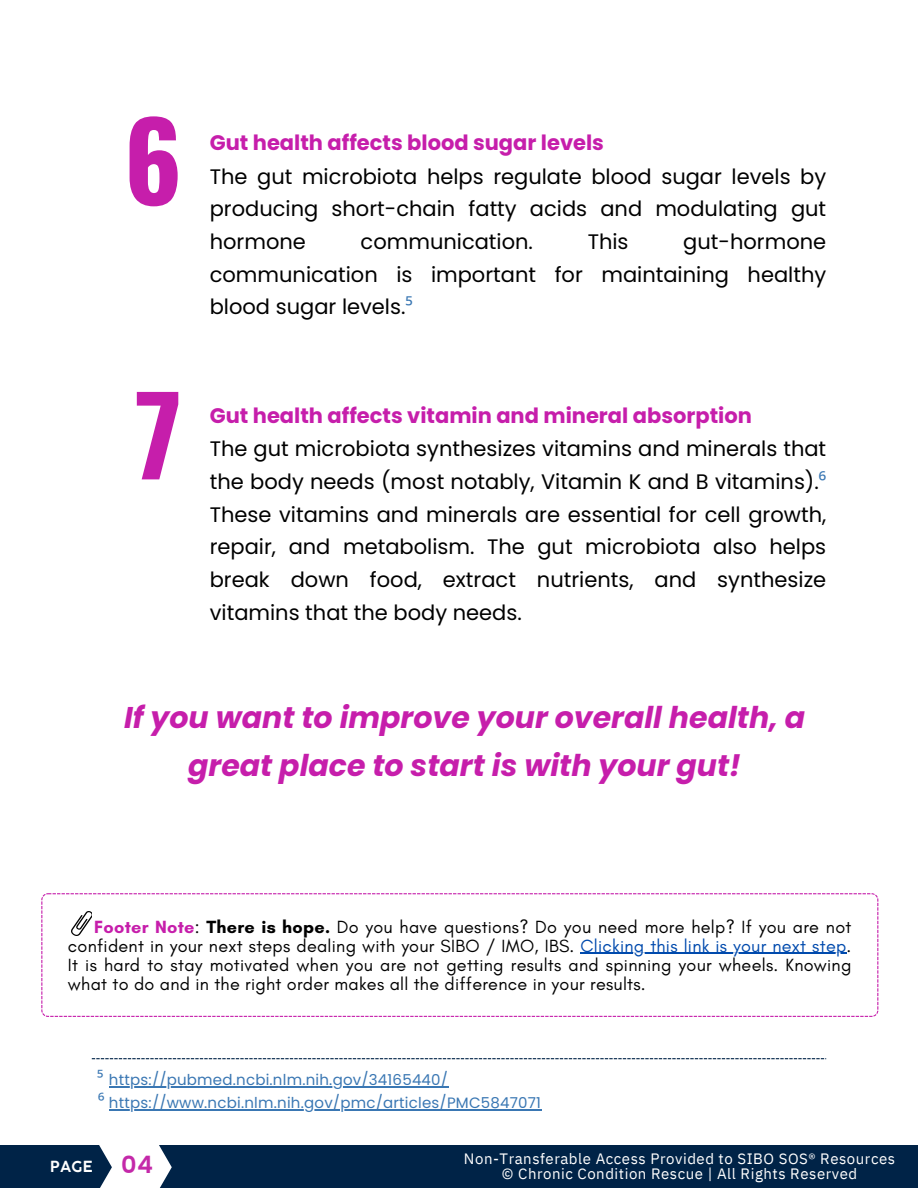
<style>
.page{position:relative;width:918px;height:1188px;background:#fff}
.page>*{position:absolute;margin:0;border:0;box-sizing:border-box;transform-origin:0 0}
.t1{font:700 108px "Oswald";color:#c61eab}
.t2{font:italic 700 30px/47.2px "Poppins";color:#c61eab;text-align:center}
.t3{font:600 24px "Poppins";color:#c429a9}
.t4{font:21px/32.7px "Poppins";color:#000;text-align:justify}
.t5{font:700 21px "Poppins";color:#c61eab}
.t6{font:18px/19.2px "Glacial Indifference";letter-spacing:.015em;color:#000;text-align:right}
.t7{font:18px "Noto Sans";color:#3a77b3}
.t8{font:15px "Poppins";letter-spacing:.015em;color:#3a77b3}
.t9{font:15px/14.7px "IBM Plex Sans";letter-spacing:.035em;color:#fff;text-align:center}
.t10{font:600 15px "COCOGOOSE";color:#fff}
.s1{font-family:"Noto Sans";color:#3a77b3}
.s2{font-weight:700;color:#c61eab}
.s3{font-weight:700}
.s4{color:#004aad}
</style>
<div class="page">
<div style="left:0;top:1146px;width:918px;height:42px;background:#002347"></div>
<svg style="left:98px;top:1145px;width:74px;height:43px"></svg>
<hr style="left:109px;top:1086px;width:339px;height:1px;background:#3a77b3">
<svg style="left:92px;top:1058px;width:734px;height:1px"></svg>
<hr style="left:109px;top:1109px;width:432px;height:2px;background:#3a77b3">
<svg style="left:41px;top:893px;width:837px;height:124px"></svg>
<hr style="left:581px;top:953px;width:266px;height:1px;background:#004aad">
<img style="left:72px;top:911px;width:20px;height:25px">
<p class="t1" style="left:124px;top:76px;width:60px">6</p>
<h3 class="t1" style="left:135px;top:351px;width:49px">7</h3>
<p class="t5" style="left:210px;top:128px;width:396px">Gut health affects blood sugar levels</p>
<h2 class="t4" style="left:210px;top:160px;width:618px">The gut microbiota helps regulate blood sugar levels by producing short-chain fatty acids and modulating gut hormone</h2>
<h2 class="t4" style="left:361px;top:225px;width:174px">communication.</h2>
<h2 class="t4" style="left:588px;top:225px;width:42px">This</h2>
<h2 class="t4" style="left:210px;top:225px;width:618px;text-indent:473px">gut-hormone communication is important for maintaining healthy blood sugar levels.<span class="s1">⁵</span></h2>
<h2 class="t5" style="left:210px;top:401px;width:544px">Gut health affects vitamin and mineral absorption</h2>
<h3 class="t4" style="left:210px;top:433px;width:618px">The gut microbiota synthesizes vitamins and minerals that the body needs (most notably, Vitamin K and B vitamins).<span class="s1">⁶<br></span>These vitamins and minerals are essential for cell growth, repair, and metabolism. The gut microbiota also helps break down food, extract nutrients, and synthesize vitamins that the body needs.</h3>
<h1 class="t2" style="left:124px;top:694px;width:683px">If you want to improve your overall health, a great place to start is with your gut!</h1>
<p class="t6" style="left:68px;top:917px;width:785px"><span class="s2">Footer Note</span>: <span class="s3">There is hope.</span> Do you have questions? Do you need more help? If you are not confident in your next steps dealing with your SIBO / IMO, IBS. <span class="s4">Clicking this link is your next step</span>.</p>
<p class="t6" style="left:68px;top:955px;width:785px;text-align:left">It is hard to stay motivated when you are not getting results and spinning your wheels. Knowing what to do and in the right order makes all the difference in your results.</p>
<p class="t7" style="left:97px;top:1066px;width:8px">⁵</p>
<h6 class="t8" style="left:109px;top:1069px;width:341px">https://pubmed.ncbi.nlm.nih.gov/34165440/</h6>
<h6 class="t7" style="left:98px;top:1089px;width:8px">⁶</h6>
<h5 class="t8" style="left:109px;top:1093px;width:434px">https://www.ncbi.nlm.nih.gov/pmc/articles/PMC5847071</h5>
<h6 class="t10" style="left:50px;top:1161px;width:44px">PAGE</h6>
<p class="t3" style="left:121px;top:1151px;width:33px">04</p>
<p class="t9" style="left:464px;top:1151px;width:433px">Non-Transferable Access Provided to SIBO SOS® Resources © Chronic Condition Rescue | All Rights Reserved</p>
</div>
